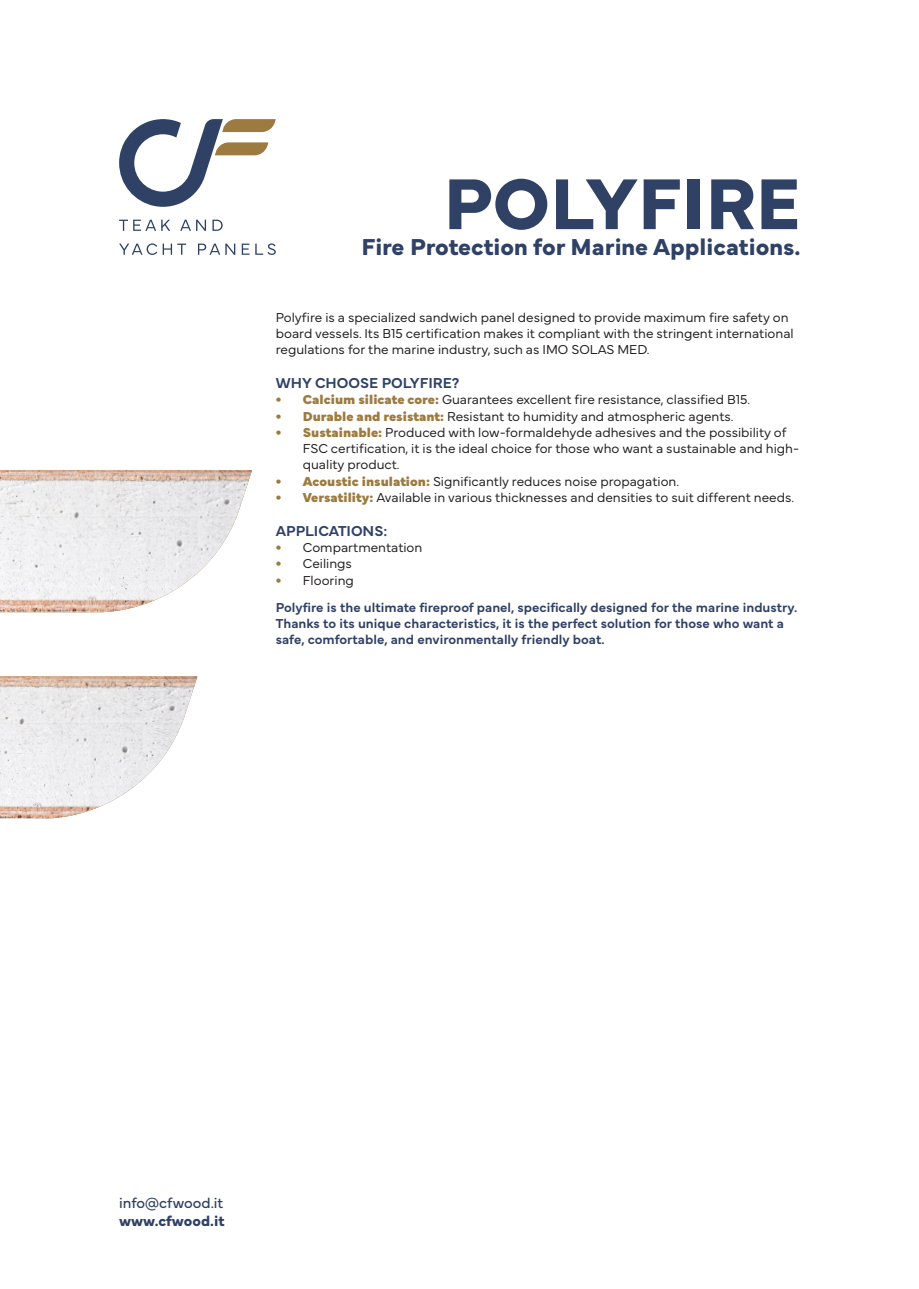
<style>
.page{position:relative;width:919px;height:1289px;background:#fff}
.page>*{position:absolute;margin:0;border:0;box-sizing:border-box;transform-origin:0 0}
.t1{font:700 75px "Mundial";color:#304166}
.t2{font:700 24px "Mundial";color:#304166}
.t3{font:600 15px "Mundial";color:#304166}
.t4{font:15px "Mundial";color:#304166}
.t5{font:700 15px "Mundial";color:#304166}
.t6{font:300 13.5px/16.2px "Mundial";color:#231f20}
.t7{font:600 13.5px/27px "Mundial";color:#304166}
.s1{font-weight:900;color:#9d7a3f}
.s2{font-weight:300;color:#231f20}
</style>
<div class="page">
<svg style="left:119px;top:119px;width:157px;height:88px"></svg>
<svg style="left:119px;top:220px;width:51px;height:11px"></svg>
<svg style="left:180px;top:220px;width:26px;height:11px"></svg>
<svg style="left:212px;top:220px;width:11px;height:11px"></svg>
<svg style="left:119px;top:243px;width:38px;height:12px"></svg>
<svg style="left:163px;top:243px;width:23px;height:12px"></svg>
<svg style="left:198px;top:243px;width:37px;height:12px"></svg>
<svg style="left:242px;top:243px;width:7px;height:12px"></svg>
<svg style="left:255px;top:243px;width:21px;height:12px"></svg>
<img style="left:0;top:470px;width:252px;height:142px">
<img style="left:0;top:676px;width:197px;height:143px">
<h1 class="t1" style="left:443px;top:145px;width:358px">POLYFIRE</h1>
<h2 class="t2" style="left:361px;top:228px;width:440px">Fire Protection for Marine Applications.</h2>
<p class="t6" style="left:276px;top:308px;width:519px">Polyfire is a specialized sandwich panel designed to provide maximum fire safety on board vessels. Its B15 certification makes it compliant with the stringent international regulations for the marine industry, such as IMO SOLAS MED.</p>
<p class="t3" style="left:276px;top:371px;width:185px">WHY CHOOSE POLYFIRE?</p>
<p class="t6" style="left:276px;top:390px;width:476px"><span class="s1">• Calcium silicate core:</span> Guarantees excellent fire resistance, classified B15.</p>
<p class="t6" style="left:276px;top:407px;width:459px"><span class="s1">• Durable and resistant:</span> Resistant to humidity and atmospheric agents.</p>
<p class="t6" style="left:303px;top:423px;width:498px;text-indent:-27px"><span class="s1">• Sustainable:</span> Produced with low-formaldehyde adhesives and the possibility of<br>FSC certification, it is the ideal choice for those who want a sustainable and high&shy;quality product.</p>
<p class="t6" style="left:276px;top:471px;width:405px"><span class="s1">• Acoustic insulation:</span> Significantly reduces noise propagation.</p>
<p class="t6" style="left:276px;top:488px;width:520px"><span class="s1">• Versatility:</span> Available in various thicknesses and densities to suit different needs.</p>
<p class="t3" style="left:276px;top:519px;width:113px">APPLICATIONS:</p>
<p class="t6" style="left:276px;top:538px;width:148px"><span class="s1">•</span> Compartmentation</p>
<p class="t6" style="left:276px;top:554px;width:78px"><span class="s1">•</span> Ceilings</p>
<p class="t7" style="left:276px;top:565px;width:523px"><span class="s1">•</span> <span class="s2">Flooring<br></span>Polyfire is the ultimate fireproof panel, specifically designed for the marine industry.</p>
<p class="t7" style="left:276px;top:614px;width:510px;line-height:16.2px">Thanks to its unique characteristics, it is the perfect solution for those who want a safe, comfortable, and environmentally friendly boat.</p>
<p class="t4" style="left:119px;top:1190px;width:106px">info@cfwood.it</p>
<p class="t5" style="left:119px;top:1208px;width:107px">www.cfwood.it</p>
</div>
